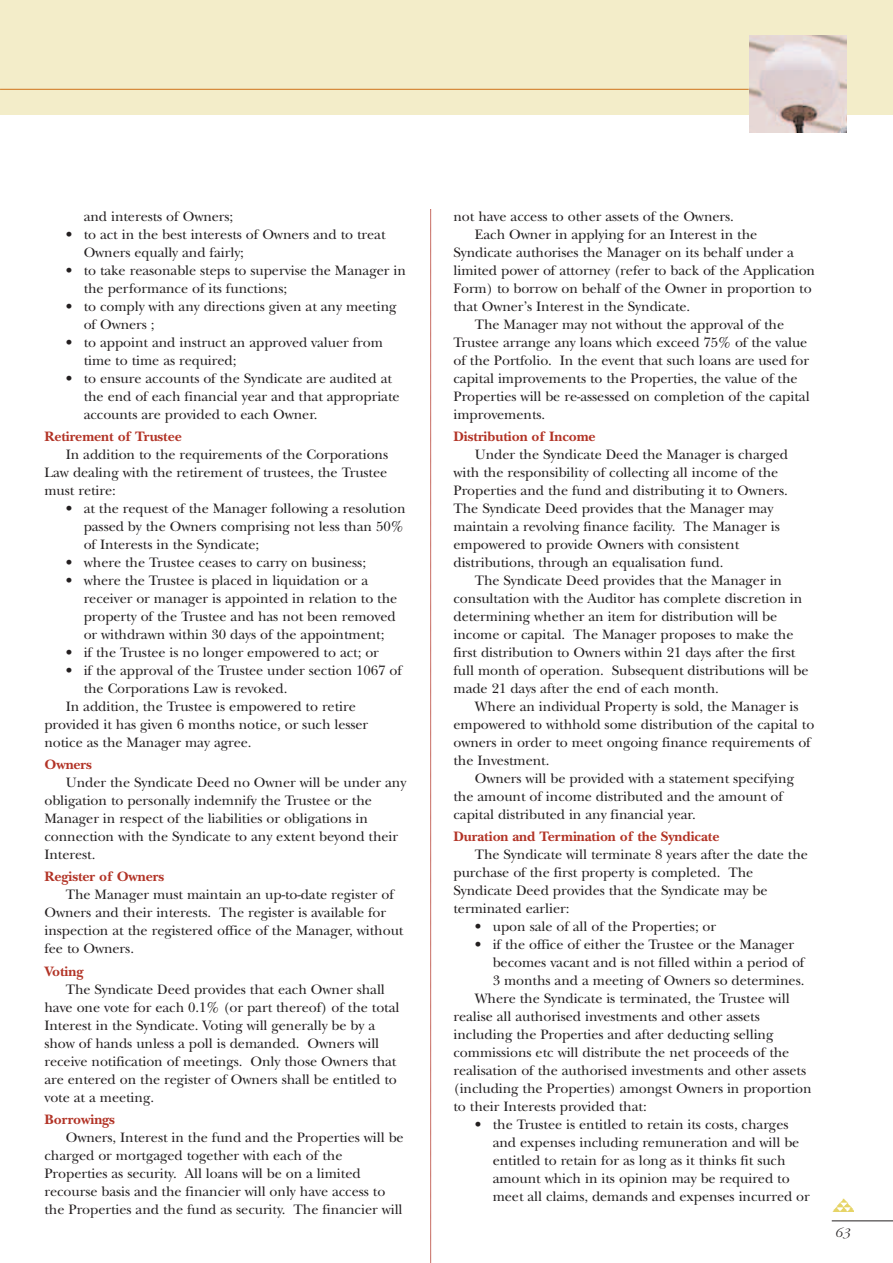
<style>
.page{position:relative;width:893px;height:1263px;background:#fff}
.page>*{position:absolute;margin:0;border:0;box-sizing:border-box;transform-origin:0 0}
.t1{font:14.25px/18px "New Baskerville";letter-spacing:-.005em;color:#231f20}
.t2{font:700 14.25px "New Baskerville";letter-spacing:-.005em;color:#b23326}
.t3{font:italic 300 13.5px "Garamond";color:#231f20}
</style>
<div class="page">
<div style="left:0;top:0;width:892px;height:115px;background:#f3edc9"></div>
<img style="left:833px;top:1199px;width:20px;height:12px">
<hr style="left:831px;top:1221px;width:61px;height:1px;background:#231f20">
<svg style="left:430px;top:209px;width:1px;height:1054px"></svg>
<img style="left:749px;top:35px;width:97px;height:98px">
<hr style="left:0;top:89px;width:748px;height:1px;background:#cf7318">
<p class="t1" style="left:84px;top:209px;width:151px">and interests of Owners;</p>
<p class="t1" style="left:84px;top:227px;width:303px;text-indent:-18px">• to act in the best interests of Owners and to treat<br>Owners equally and fairly;</p>
<p class="t1" style="left:84px;top:263px;width:324px;text-indent:-18px">• to take reasonable steps to supervise the Manager in the performance of its functions;</p>
<p class="t1" style="left:84px;top:299px;width:314px;text-indent:-18px">• to comply with any directions given at any meeting of Owners ;</p>
<p class="t1" style="left:84px;top:335px;width:301px;text-indent:-18px">• to appoint and instruct an approved valuer from time to time as required;</p>
<p class="t1" style="left:84px;top:371px;width:317px;text-indent:-18px">• to ensure accounts of the Syndicate are audited at the end of each financial year and that appropriate accounts are provided to each Owner.</p>
<p class="t2" style="left:44px;top:431px;width:139px">Retirement of Trustee</p>
<p class="t1" style="left:44px;top:447px;width:345px;text-align:justify;text-indent:21px">In addition to the requirements of the Corporations Law dealing with the retirement of trustees, the Trustee must retire:</p>
<p class="t1" style="left:84px;top:501px;width:323px;text-indent:-18px">• at the request of the Manager following a resolution passed by the Owners comprising not less than 50% of Interests in the Syndicate;</p>
<p class="t1" style="left:66px;top:555px;width:302px">• where the Trustee ceases to carry on business;</p>
<p class="t1" style="left:84px;top:573px;width:315px;text-indent:-18px">• where the Trustee is placed in liquidation or a receiver or manager is appointed in relation to the property of the Trustee and has not been removed or withdrawn within 30 days of the appointment;</p>
<p class="t1" style="left:66px;top:645px;width:315px">• if the Trustee is no longer empowered to act; or</p>
<p class="t1" style="left:66px;top:663px;width:338px">• if the approval of the Trustee under section 1067 of</p>
<p class="t1" style="left:84px;top:681px;width:205px">the Corporations Law is revoked.</p>
<p class="t1" style="left:66px;top:699px;width:291px">In addition, the Trustee is empowered to retire</p>
<p class="t1" style="left:44px;top:717px;width:325px">provided it has given 6 months notice, or such lesser</p>
<p class="t1" style="left:44px;top:735px;width:208px">notice as the Manager may agree.</p>
<p class="t2" style="left:44px;top:759px;width:49px">Owners</p>
<p class="t1" style="left:44px;top:775px;width:363px;text-indent:21px">Under the Syndicate Deed no Owner will be under any obligation to personally indemnify the Trustee or the Manager in respect of the liabilities or obligations in connection with the Syndicate to any extent beyond their Interest.</p>
<p class="t2" style="left:44px;top:872px;width:121px">Register of Owners</p>
<p class="t1" style="left:44px;top:887px;width:360px;text-indent:21px">The Manager must maintain an up-to-date register of Owners and their interests. The register is available for inspection at the registered office of the Manager, without fee to Owners.</p>
<p class="t2" style="left:44px;top:966px;width:41px">Voting</p>
<p class="t1" style="left:44px;top:982px;width:356px;text-indent:21px">The Syndicate Deed provides that each Owner shall have one vote for each 0.1% (or part thereof) of the total Interest in the Syndicate. Voting will generally be by a show of hands unless a poll is demanded. Owners will receive notification of meetings. Only those Owners that are entered on the register of Owners shall be entitled to vote at a meeting.</p>
<p class="t2" style="left:44px;top:1114px;width:72px">Borrowings</p>
<p class="t1" style="left:44px;top:1130px;width:361px;text-indent:21px">Owners, Interest in the fund and the Properties will be charged or mortgaged together with each of the Properties as security. All loans will be on a limited recourse basis and the financier will only have access to the Properties and the fund as security. The financier will</p>
<p class="t1" style="left:453px;top:209px;width:282px">not have access to other assets of the Owners.</p>
<p class="t1" style="left:475px;top:227px;width:284px">Each Owner in applying for an Interest in the</p>
<p class="t1" style="left:453px;top:245px;width:342px">Syndicate authorises the Manager on its behalf under a</p>
<p class="t1" style="left:453px;top:263px;width:363px">limited power of attorney (refer to back of the Application</p>
<p class="t1" style="left:453px;top:281px;width:360px">Form) to borrow on behalf of the Owner in proportion to</p>
<p class="t1" style="left:453px;top:299px;width:238px">that Owner’s Interest in the Syndicate.</p>
<p class="t1" style="left:475px;top:317px;width:311px">The Manager may not without the approval of the</p>
<p class="t1" style="left:453px;top:335px;width:355px">Trustee arrange any loans which exceed 75% of the value</p>
<p class="t1" style="left:453px;top:353px;width:357px">of the Portfolio. In the event that such loans are used for</p>
<p class="t1" style="left:453px;top:371px;width:345px">capital improvements to the Properties, the value of the</p>
<p class="t1" style="left:453px;top:389px;width:357px">Properties will be re-assessed on completion of the capital</p>
<p class="t1" style="left:453px;top:407px;width:93px">improvements.</p>
<p class="t2" style="left:453px;top:431px;width:144px">Distribution of Income</p>
<p class="t1" style="left:453px;top:447px;width:336px;text-indent:21px">Under the Syndicate Deed the Manager is charged with the responsibility of collecting all income of the Properties and the fund and distributing it to Owners.<br>The Syndicate Deed provides that the Manager may maintain a revolving finance facility. The Manager is empowered to provide Owners with consistent distributions, through an equalisation fund.</p>
<p class="t1" style="left:453px;top:573px;width:356px;text-indent:21px">The Syndicate Deed provides that the Manager in consultation with the Auditor has complete discretion in determining whether an item for distribution will be income or capital. The Manager proposes to make the first distribution to Owners within 21 days after the first full month of operation. Subsequent distributions will be made 21 days after the end of each month.</p>
<p class="t1" style="left:453px;top:699px;width:362px;text-indent:21px">Where an individual Property is sold, the Manager is empowered to withhold some distribution of the capital to owners in order to meet ongoing finance requirements of the Investment.</p>
<p class="t1" style="left:453px;top:771px;width:342px;text-indent:21px">Owners will be provided with a statement specifying the amount of income distributed and the amount of capital distributed in any financial year.</p>
<p class="t2" style="left:453px;top:831px;width:267px">Duration and Termination of the Syndicate</p>
<p class="t1" style="left:453px;top:847px;width:356px;text-indent:21px">The Syndicate will terminate 8 years after the date the purchase of the first property is completed. The Syndicate Deed provides that the Syndicate may be terminated earlier:</p>
<p class="t1" style="left:475px;top:919px;width:243px">• upon sale of all of the Properties; or</p>
<p class="t1" style="left:475px;top:937px;width:321px">• if the office of either the Trustee or the Manager</p>
<p class="t1" style="left:492px;top:955px;width:313px">becomes vacant and is not filled within a period of</p>
<p class="t1" style="left:492px;top:973px;width:313px">3 months and a meeting of Owners so determines.</p>
<p class="t1" style="left:475px;top:991px;width:316px">Where the Syndicate is terminated, the Trustee will</p>
<p class="t1" style="left:453px;top:1009px;width:308px">realise all authorised investments and other assets</p>
<p class="t1" style="left:453px;top:1027px;width:321px">including the Properties and after deducting selling</p>
<p class="t1" style="left:453px;top:1045px;width:337px">commissions etc will distribute the net proceeds of the</p>
<p class="t1" style="left:453px;top:1063px;width:354px">realisation of the authorised investments and other assets</p>
<p class="t1" style="left:453px;top:1081px;width:360px">(including the Properties) amongst Owners in proportion</p>
<p class="t1" style="left:453px;top:1099px;width:195px">to their Interests provided that:</p>
<p class="t1" style="left:492px;top:1117px;width:319px;text-indent:-18px">• the Trustee is entitled to retain its costs, charges and expenses including remuneration and will be entitled to retain for as long as it thinks fit such amount which in its opinion may be required to meet all claims, demands and expenses incurred or</p>
<p class="t3" style="left:834px;top:1228px;width:16px">63</p>
</div>
